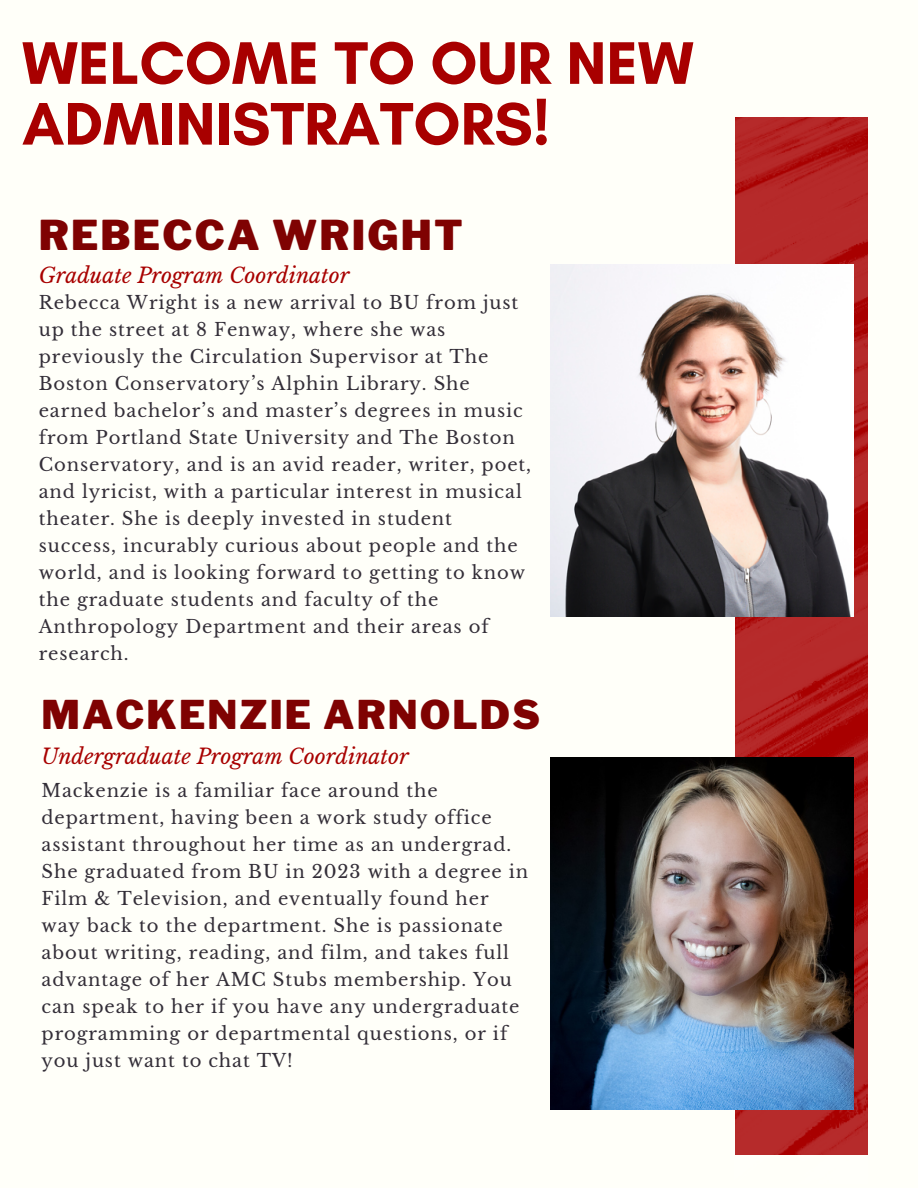
<style>
.page{position:relative;width:918px;height:1188px;background:#fffff9}
.page>*{position:absolute;margin:0;border:0;box-sizing:border-box;transform-origin:0 0}
.t1{font:700 61.2px/60.8px "Glacial Indifference";color:#a80000}
.t2{font:900 40.8px "Libre Franklin";letter-spacing:.055em;color:#7f0202}
.t3{font:900 39.3px "Libre Franklin";letter-spacing:.055em;color:#7f0202}
.t4{font:italic 21px "Libre Baskerville";color:#a80000}
.t5{font:18px/27px "Libre Baskerville";letter-spacing:.05em;color:#332e38}
</style>
<div class="page">
<img style="left:735px;top:117px;width:133px;height:1038px">
<img style="left:550px;top:264px;width:303px;height:352px">
<img style="left:550px;top:758px;width:303px;height:352px">
<h1 class="t1" style="left:22px;top:32px;width:673px">WELCOME TO OUR NEW<br>ADMINISTRATORS!</h1>
<p class="t2" style="left:39px;top:210px;width:426px">REBECCA WRIGHT</p>
<h2 class="t4" style="left:39px;top:262px;width:312px">Graduate Program Coordinator</h2>
<h3 class="t5" style="left:39px;top:290px;width:494px">Rebecca Wright is a new arrival to BU from just up the street at 8 Fenway, where she was previously the Circulation Supervisor at The Boston Conservatory’s Alphin Library. She earned bachelor’s and master’s degrees in music from Portland State University and The Boston Conservatory, and is an avid reader, writer, poet, and lyricist, with a particular interest in musical theater. She is deeply invested in student success, incurably curious about people and the world, and is looking forward to getting to know the graduate students and faculty of the Anthropology Department and their areas of research.</h3>
<p class="t3" style="left:42px;top:691px;width:500px">MACKENZIE ARNOLDS</p>
<h2 class="t4" style="left:42px;top:743px;width:369px">Undergraduate Program Coordinator</h2>
<h3 class="t5" style="left:42px;top:777px;width:488px">Mackenzie is a familiar face around the department, having been a work study office assistant throughout her time as an undergrad.<br>She graduated from BU in 2023 with a degree in Film &amp; Television, and eventually found her way back to the department. She is passionate about writing, reading, and film, and takes full advantage of her AMC Stubs membership. You can speak to her if you have any undergraduate programming or departmental questions, or if you just want to chat TV!</h3>
</div>
